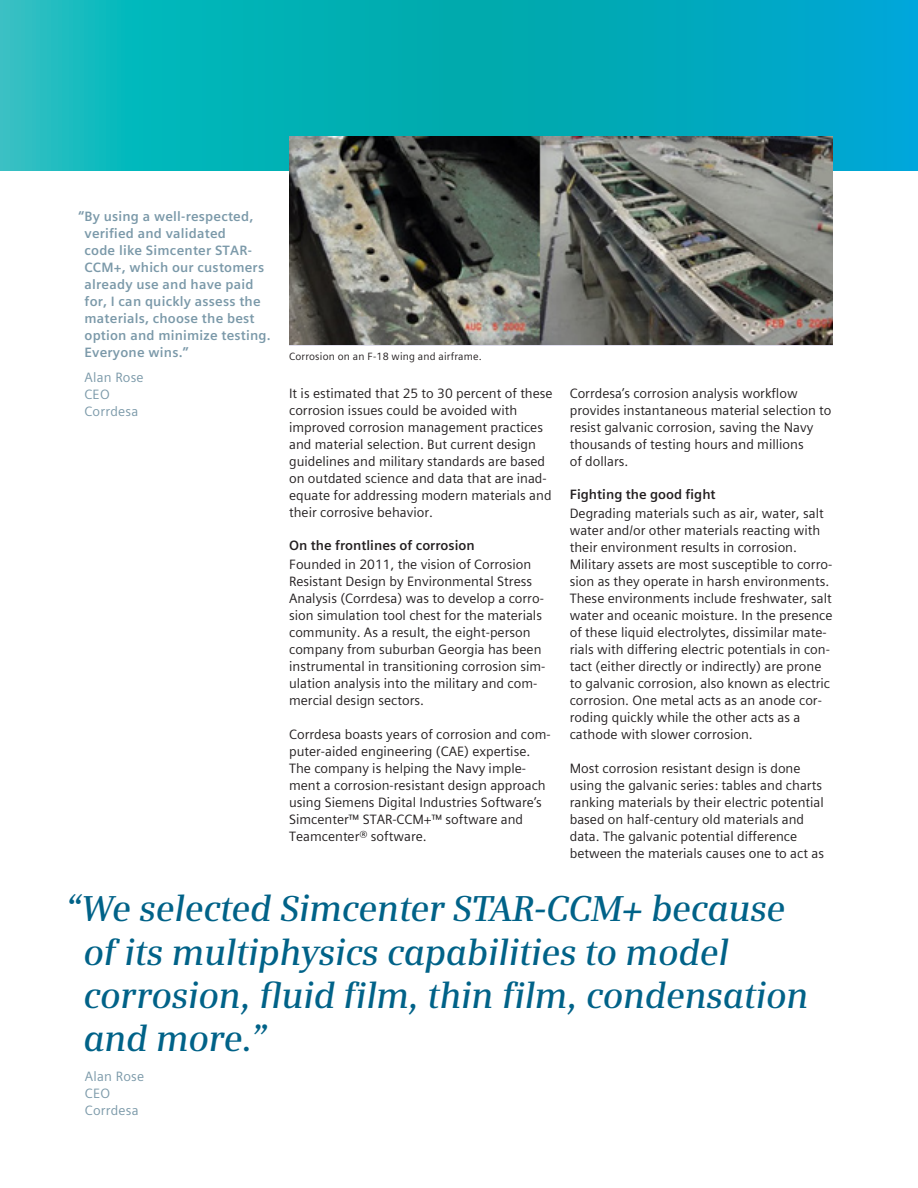
<style>
.page{position:relative;width:918px;height:1188px;background:#fff}
.page>*{position:absolute;margin:0;border:0;box-sizing:border-box;transform-origin:0 0}
.Large_quote_Serif{font:italic 600 36px/43.2px "Siemens Serif";letter-spacing:-.01em;color:#006288}
.Body_text{font:13.5px/17px "Siemens Sans Global";color:#231f20}
.Quotes{font:700 13.5px/17px "Siemens Sans Global";letter-spacing:.015em;color:#7b99a9}
.Body_subhead{font:700 13.5px "Siemens Sans Global";color:#231f20}
.Large_quote_credit{font:13.5px/17px "Siemens Sans Global";letter-spacing:.015em;color:#7b99a9}
.Quotes_credit{font:13.5px/17px "Siemens Sans Global";letter-spacing:.015em;color:#7b99a9}
.Caption{font:10.5px "Siemens Sans Global";letter-spacing:.015em;color:#231f20}
</style>
<div class="page">
<svg style="left:0;top:0;width:918px;height:170px;background:#06afbb"></svg>
<img style="left:289px;top:136px;width:544px;height:209px">
<p class="Quotes" style="left:85px;top:208px;width:188px;text-indent:-6px">“By using a well-respected, verified and validated<br>code like Simcenter STAR-<br>CCM+, which our customers already use and have paid for, I can quickly assess the materials, choose the best option and minimize testing.<br>Everyone wins.”</p>
<p class="Quotes_credit" style="left:85px;top:369px;width:61px">Alan Rose<br>CEO<br>Corrdesa</p>
<p class="Caption" style="left:289px;top:349px;width:194px">Corrosion on an F-18 wing and airframe.</p>
<p class="Body_text" style="left:570px;top:384px;width:263px">Corrdesa’s corrosion analysis workflow provides instantaneous material selection to resist galvanic corrosion, saving the Navy thousands of testing hours and millions<br>of dollars.</p>
<p class="Body_subhead" style="left:570px;top:484px;width:147px">Fighting the good fight</p>
<p class="Body_text" style="left:570px;top:505px;width:264px">Degrading materials such as air, water, salt water and/or other materials reacting with their environment results in corrosion.<br>Military assets are most susceptible to corro&shy;sion as they operate in harsh environments.<br>These environments include freshwater, salt water and oceanic moisture. In the presence of these liquid electrolytes, dissimilar mate&shy;rials with differing electric potentials in con&shy;tact (either directly or indirectly) are prone to galvanic corrosion, also known as electric corrosion. One metal acts as an anode cor&shy;roding quickly while the other acts as a cathode with slower corrosion.</p>
<p class="Body_text" style="left:570px;top:760px;width:256px">Most corrosion resistant design is done using the galvanic series: tables and charts ranking materials by their electric potential based on half-century old materials and data. The galvanic potential difference between the materials causes one to act as</p>
<p class="Large_quote_Serif" style="left:83px;top:887px;width:727px;text-indent:-18px">“We selected Simcenter STAR-CCM+ because of its multiphysics capabilities to model corrosion, fluid film, thin film, condensation and more.”</p>
<p class="Large_quote_credit" style="left:85px;top:1068px;width:61px">Alan Rose<br>CEO<br>Corrdesa</p>
<p class="Body_text" style="left:289px;top:384px;width:265px">It is estimated that 25 to 30 percent of these corrosion issues could be avoided with improved corrosion management practices and material selection. But current design guidelines and military standards are based on outdated science and data that are inad&shy;equate for addressing modern materials and their corrosive behavior.</p>
<p class="Body_subhead" style="left:289px;top:535px;width:187px">On the frontlines of corrosion</p>
<p class="Body_text" style="left:289px;top:556px;width:258px">Founded in 2011, the vision of Corrosion Resistant Design by Environmental Stress Analysis (Corrdesa) was to develop a corro&shy;sion simulation tool chest for the materials community. As a result, the eight-person company from suburban Georgia has been instrumental in transitioning corrosion sim&shy;ulation analysis into the military and com&shy;mercial design sectors.</p>
<p class="Body_text" style="left:289px;top:726px;width:263px">Corrdesa boasts years of corrosion and com&shy;puter-aided engineering (CAE) expertise.<br>The company is helping the Navy imple&shy;ment a corrosion-resistant design approach using Siemens Digital Industries Software’s Simcenter™ STAR-CCM+™ software and Teamcenter® software.</p>
</div>
